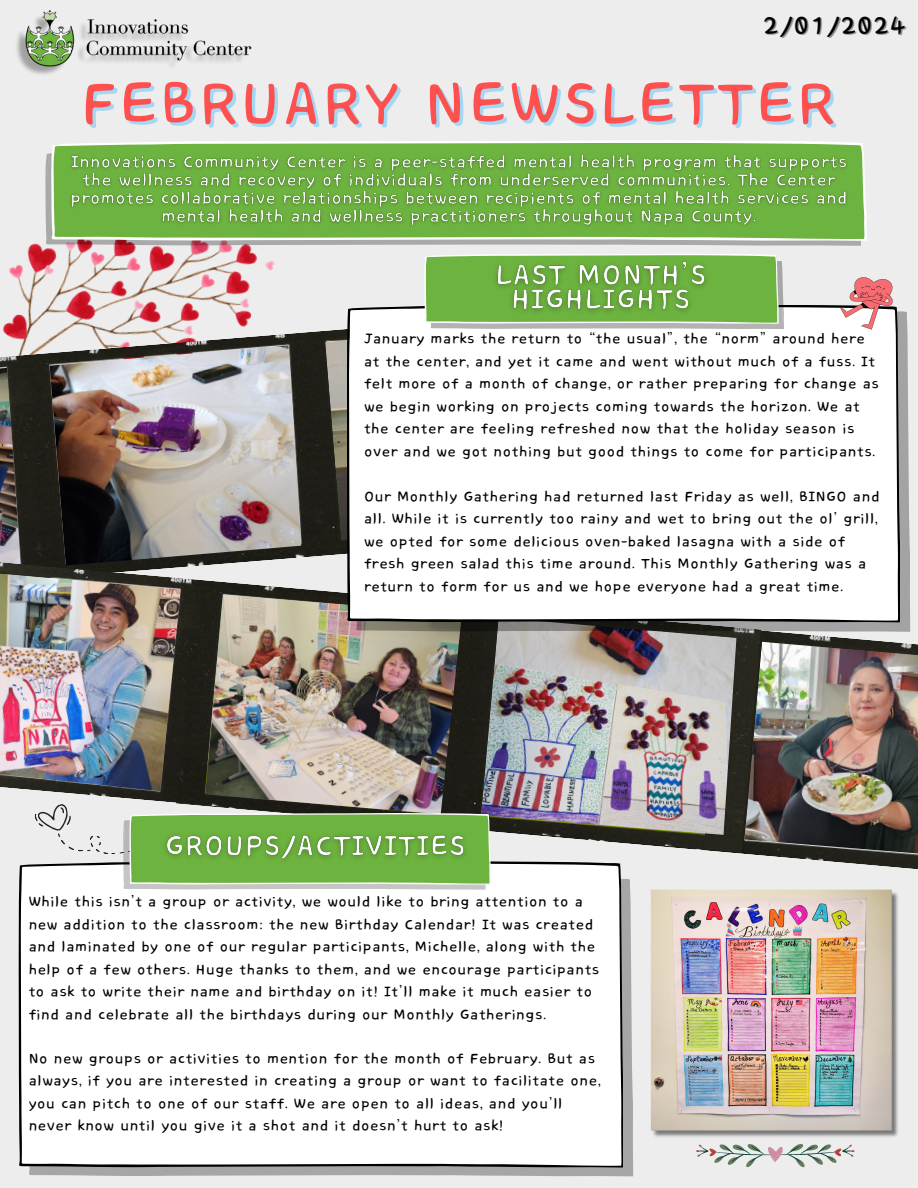
<style>
.page{position:relative;width:918px;height:1188px;background:#ededed}
.page>*{position:absolute;margin:0;border:0;box-sizing:border-box;transform-origin:0 0}
.t1{font:75px "Core Bandi Face";color:#ff5050}
.t2{font:31.5px "Core Bandi Face";color:#000}
.t3{font:18px/22.5px "Core Bandi Face";color:#000}
</style>
<div class="page">
<img style="left:9px;top:243px;width:266px;height:67px">
<img style="left:0;top:310px;width:347px;height:246px">
<img style="left:0;top:368px;width:21px;height:188px">
<img style="left:50px;top:345px;width:251px;height:211px">
<img style="left:325px;top:322px;width:22px;height:218px">
<img style="left:738px;top:619px;width:180px;height:250px">
<img style="left:744px;top:642px;width:174px;height:217px">
<img style="left:0;top:556px;width:761px;height:297px">
<img style="left:0;top:568px;width:181px;height:223px">
<img style="left:205px;top:595px;width:257px;height:208px">
<img style="left:481px;top:632px;width:255px;height:203px">
<svg style="left:356px;top:311px;width:554px;height:321px;fill:#a3a3a3"></svg>
<div style="left:347px;top:305px;width:553px;height:317px;background:#fff"></div>
<svg style="left:29px;top:878px;width:604px;height:298px;fill:#a6a6a6"></svg>
<div style="left:19px;top:861px;width:604px;height:307px;background:#fff"></div>
<img style="left:16px;top:10px;width:236px;height:65px">
<svg style="left:34px;top:803px;width:457px;height:87px"></svg>
<img style="left:145px;top:827px;width:328px;height:44px">
<svg style="left:45px;top:153px;width:816px;height:93px;fill:#a9a9a9"></svg>
<svg style="left:51px;top:140px;width:815px;height:101px;fill:#6db33f"></svg>
<svg style="left:425px;top:254px;width:359px;height:75px"></svg>
<img style="left:489px;top:254px;width:226px;height:66px">
<img style="left:651px;top:890px;width:247px;height:247px">
<svg style="left:840px;top:277px;width:53px;height:52px"></svg>
<svg style="left:696px;top:1144px;width:159px;height:24px"></svg>
<img style="left:66px;top:149px;width:786px;height:84px">
<p class="t2" style="left:763px;top:9px;width:145px">2/01/2024</p>
<p class="t1" style="left:80px;top:64px;width:759px">FEBRUARY NEWSLETTER</p>
<p class="t3" style="left:364px;top:328px;width:517px">January marks the return to “the usual”, the “norm” around here at the center, and yet it came and went without much of a fuss. It felt more of a month of change, or rather preparing for change as we begin working on projects coming towards the horizon. We at the center are feeling refreshed now that the holiday season is over and we got nothing but good things to come for participants.</p>
<p class="t3" style="left:364px;top:486px;width:518px">Our Monthly Gathering had returned last Friday as well, BINGO and all. While it is currently too rainy and wet to bring out the ol’ grill, we opted for some delicious oven-baked lasagna with a side of fresh green salad this time around. This Monthly Gathering was a return to form for us and we hope everyone had a great time.</p>
<p class="t3" style="left:29px;top:891px;width:573px">While this isn’t a group or activity, we would like to bring attention to a new addition to the classroom: the new Birthday Calendar! It was created and laminated by one of our regular participants, Michelle, along with the help of a few others. Huge thanks to them, and we encourage participants to ask to write their name and birthday on it! It’ll make it much easier to find and celebrate all the birthdays during our Monthly Gatherings.</p>
<p class="t3" style="left:29px;top:1048px;width:574px">No new groups or activities to mention for the month of February. But as always, if you are interested in creating a group or want to facilitate one, you can pitch to one of our staff. We are open to all ideas, and you’ll never know until you give it a shot and it doesn’t hurt to ask!</p>
</div>
